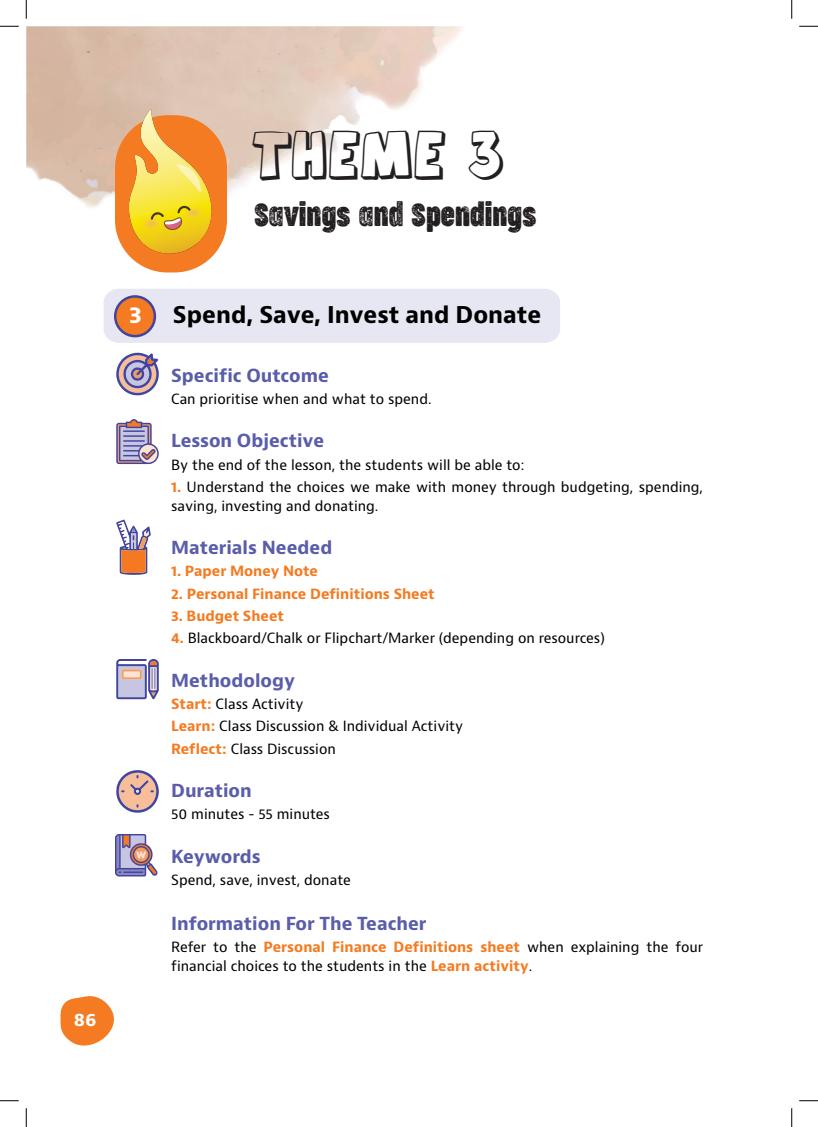
<style>
.page{position:relative;width:818px;height:1127px;background:#fff}
.page>*{position:absolute;margin:0;border:0;box-sizing:border-box;transform-origin:0 0}
.t1{font:45px "Agent Orange";color:#231f20}
.t2{font:30px "Cocogoose Compressed Trial Letter";color:#231f20}
.t3{font:700 22.5px "Bernino Sans";color:#000}
.t4{font:700 22.5px "Bernino Sans";color:#fff}
.t5{font:700 17.5px "Bernino Sans";color:#5a5da9}
.t6{font:700 17.5px "Bernino Sans";color:#fff}
.t7{font:13.75px/18.8px "Bernino Sans";color:#000}
.t8{font:700 13.75px "Bernino Sans";color:#f47b21}
.s1{font-weight:700;color:#f47b21}
</style>
<div class="page">
<svg style="left:60px;top:996px;width:54px;height:50px"></svg>
<img style="left:26px;top:26px;width:436px;height:211px">
<div style="left:104px;top:289px;width:456px;height:54px;background:#e7e7f3"></div>
<div style="left:115px;top:296px;width:40px;height:40px;background:#f47b21;border-radius:50%"></div>
<div style="left:114px;top:295px;width:42px;height:42px;border:2px solid #44449c;border-radius:50%"></div>
<svg style="left:116px;top:353px;width:43px;height:43px"></svg>
<svg style="left:116px;top:419px;width:43px;height:45px"></svg>
<svg style="left:116px;top:519px;width:35px;height:56px"></svg>
<svg style="left:116px;top:659px;width:43px;height:40px;background:#afa6c5"></svg>
<svg style="left:116px;top:770px;width:43px;height:42px"></svg>
<svg style="left:115px;top:834px;width:43px;height:43px"></svg>
<div style="left:115px;top:115px;width:112px;height:157px;background:#f47b21;border-radius:53px"></div>
<img style="left:122px;top:104px;width:96px;height:156px">
<svg style="left:0;top:25px;width:19px;height:2px"></svg>
<svg style="left:799px;top:25px;width:19px;height:2px"></svg>
<svg style="left:0;top:1100px;width:19px;height:1px"></svg>
<svg style="left:799px;top:1100px;width:19px;height:1px"></svg>
<svg style="left:25px;top:0;width:2px;height:19px"></svg>
<svg style="left:25px;top:1108px;width:2px;height:18px"></svg>
<svg style="left:791px;top:0;width:1px;height:19px"></svg>
<svg style="left:791px;top:1108px;width:1px;height:18px"></svg>
<p class="t6" style="left:74px;top:1007px;width:24px">86</p>
<p class="t1" style="left:254px;top:129px;width:254px">THEME 3</p>
<p class="t2" style="left:254px;top:194px;width:284px">Savings and Spendings</p>
<p class="t4" style="left:129px;top:300px;width:14px">3</p>
<p class="t3" style="left:173px;top:300px;width:370px">Spend, Save, Invest and Donate</p>
<p class="t5" style="left:171px;top:364px;width:159px">Specific Outcome</p>
<p class="t7" style="left:171px;top:389px;width:262px">Can prioritise when and what to spend.</p>
<p class="t5" style="left:171px;top:429px;width:155px">Lesson Objective</p>
<p class="t7" style="left:171px;top:455px;width:355px">By the end of the lesson, the students will be able to:</p>
<p class="t7" style="left:171px;top:477px;width:533px"><span class="s1">1.</span> Understand the choices we make with money through budgeting, spending, saving, investing and donating.</p>
<p class="t5" style="left:171px;top:536px;width:163px">Materials Needed</p>
<p class="t8" style="left:171px;top:562px;width:148px">1. Paper Money Note</p>
<p class="t8" style="left:171px;top:584px;width:265px">2. Personal Finance Definitions Sheet</p>
<p class="t8" style="left:171px;top:606px;width:114px">3. Budget Sheet</p>
<p class="t7" style="left:171px;top:629px;width:435px"><span class="s1">4.</span> Blackboard/Chalk or Flipchart/Marker (depending on resources)</p>
<p class="t5" style="left:171px;top:668px;width:125px">Methodology</p>
<p class="t7" style="left:171px;top:694px;width:134px"><span class="s1">Start:</span> Class Activity</p>
<p class="t7" style="left:171px;top:717px;width:294px"><span class="s1">Learn:</span> Class Discussion &amp; Individual Activity</p>
<p class="t7" style="left:171px;top:739px;width:166px"><span class="s1">Reflect:</span> Class Discussion</p>
<p class="t5" style="left:171px;top:779px;width:82px">Duration</p>
<p class="t7" style="left:171px;top:804px;width:160px">50 minutes - 55 minutes</p>
<p class="t5" style="left:171px;top:844px;width:91px">Keywords</p>
<p class="t7" style="left:171px;top:870px;width:181px">Spend, save, invest, donate</p>
<p class="t5" style="left:171px;top:911px;width:257px">Information For The Teacher</p>
<p class="t7" style="left:171px;top:937px;width:533px">Refer to the <span class="s1">Personal Finance Definitions sheet</span> when explaining the four financial choices to the students in the <span class="s1">Learn activity</span>.</p>
</div>
